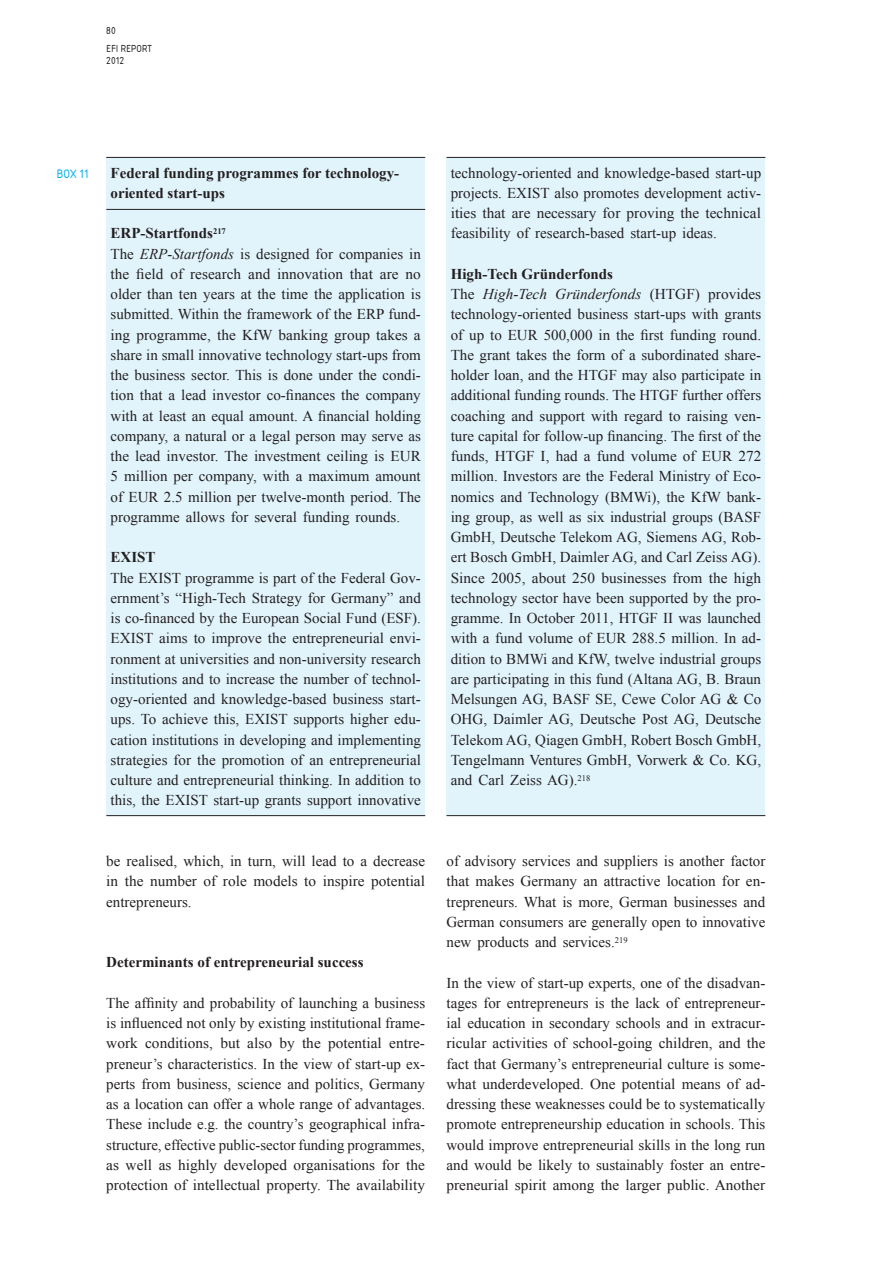
<style>
.page{position:relative;width:893px;height:1263px;background:#fff}
.page>*{position:absolute;margin:0;border:0;box-sizing:border-box;transform-origin:0 0}
.fliestext_box{font:15px/20.2px "Times New Roman";color:#231f20;text-align:justify}
.Fließtext_Times_10{font:15px/20.2px "Times New Roman";color:#231f20;text-align:justify}
.headline_box{font:700 15px/20.2px "Times New Roman";color:#231f20}
.Überschrift_Times_10{font:700 15px "Times New Roman";color:#231f20}
.marginalie_tabelle{font:12.75px "Isonorm Com";color:#00aeef}
.t1{font:10.5px/11.2px "Isonorm Com";color:#231f20}
.s1{font-style:italic}
</style>
<div class="page">
<div style="left:106px;top:157px;width:319px;height:659px;background:#e1f4fc"></div>
<hr style="left:106px;top:209px;width:319px;height:1px;background:#231f20">
<div style="left:446px;top:157px;width:319px;height:659px;background:#e1f4fc"></div>
<hr style="left:106px;top:157px;width:319px;height:1px;background:#231f20">
<hr style="left:446px;top:157px;width:319px;height:1px;background:#231f20">
<hr style="left:106px;top:815px;width:319px;height:1px;background:#231f20">
<hr style="left:446px;top:815px;width:319px;height:1px;background:#231f20">
<p class="t1" style="left:106px;top:25px;width:11px">80</p>
<p class="t1" style="left:106px;top:43px;width:47px">EFI REPORT<br>2012</p>
<p class="marginalie_tabelle" style="left:57px;top:166px;width:34px">BOX 11</p>
<p class="headline_box" style="left:111px;top:162px;width:290px">Federal funding programmes for technology&shy;oriented start-ups</p>
<p class="headline_box" style="left:111px;top:223px;width:117px">ERP-Startfonds<sup>217</sup></p>
<p class="fliestext_box" style="left:111px;top:243px;width:312px">The <span class="s1">ERP-Startfonds</span> is designed for companies in the field of research and innovation that are no older than ten years at the time the application is submitted. Within the framework of the ERP fund&shy;ing programme, the KfW banking group takes a share in small innovative technology start-ups from the business sector. This is done under the condi&shy;tion that a lead investor co-finances the company with at least an equal amount. A financial holding company, a natural or a legal person may serve as the lead investor. The investment ceiling is EUR 5 million per company, with a maximum amount of EUR 2.5 million per twelve-month period. The programme allows for several funding rounds.</p>
<p class="headline_box" style="left:111px;top:547px;width:47px">EXIST</p>
<p class="fliestext_box" style="left:111px;top:567px;width:312px">The EXIST programme is part of the Federal Gov&shy;ernment’s “High-Tech Strategy for Germany” and is co-financed by the European Social Fund (ESF).<br>EXIST aims to improve the entrepreneurial envi&shy;ronment at universities and non-university research institutions and to increase the number of technol&shy;ogy-oriented and knowledge-based business start&shy;ups. To achieve this, EXIST supports higher edu&shy;cation institutions in developing and implementing strategies for the promotion of an entrepreneurial culture and entrepreneurial thinking. In addition to this, the EXIST start-up grants support innovative</p>
<p class="Fließtext_Times_10" style="left:106px;top:851px;width:320px">be realised, which, in turn, will lead to a decrease in the number of role models to inspire potential entrepreneurs.</p>
<p class="Überschrift_Times_10" style="left:106px;top:952px;width:259px">Determinants of entrepreneurial success</p>
<p class="Fließtext_Times_10" style="left:106px;top:992px;width:320px">The affinity and probability of launching a business is influenced not only by existing institutional frame&shy;work conditions, but also by the potential entre&shy;preneur’s characteristics. In the view of start-up ex&shy;perts from business, science and politics, Germany as a location can offer a whole range of advantages.<br>These include e.g. the country’s geographical infra&shy;structure, effective public-sector funding programmes, as well as highly developed organisations for the protection of intellectual property. The availability</p>
<p class="fliestext_box" style="left:451px;top:162px;width:312px">technology-oriented and knowledge-based start-up projects. EXIST also promotes development activ&shy;ities that are necessary for proving the technical feasibility of research-based start-up ideas.</p>
<p class="headline_box" style="left:451px;top:263px;width:164px">High-Tech Gründerfonds</p>
<p class="fliestext_box" style="left:451px;top:284px;width:312px">The <span class="s1">High-Tech Gründerfonds</span> (HTGF) provides technology-oriented business start-ups with grants of up to EUR 500,000 in the first funding round.<br>The grant takes the form of a subordinated share&shy;holder loan, and the HTGF may also participate in additional funding rounds. The HTGF further offers coaching and support with regard to raising ven&shy;ture capital for follow-up financing. The first of the funds, HTGF I, had a fund volume of EUR 272 million. Investors are the Federal Ministry of Eco&shy;nomics and Technology (BMWi), the KfW bank&shy;ing group, as well as six industrial groups (BASF GmbH, Deutsche Telekom AG, Siemens AG, Rob&shy;ert Bosch GmbH, Daimler AG, and Carl Zeiss AG).<br>Since 2005, about 250 businesses from the high technology sector have been supported by the pro&shy;gramme. In October 2011, HTGF II was launched with a fund volume of EUR 288.5 million. In ad&shy;dition to BMWi and KfW, twelve industrial groups are participating in this fund (Altana AG, B. Braun Melsungen AG, BASF SE, Cewe Color AG &amp; Co OHG, Daimler AG, Deutsche Post AG, Deutsche Telekom AG, Qiagen GmbH, Robert Bosch GmbH, Tengelmann Ventures GmbH, Vorwerk &amp; Co. KG, and Carl Zeiss AG).<sup>218</sup></p>
<p class="Fließtext_Times_10" style="left:446px;top:851px;width:320px">of advisory services and suppliers is another factor that makes Germany an attractive location for en&shy;trepreneurs. What is more, German businesses and German consumers are generally open to innovative new products and services.<sup>219</sup></p>
<p class="Fließtext_Times_10" style="left:446px;top:972px;width:321px">In the view of start-up experts, one of the disadvan&shy;tages for entrepreneurs is the lack of entrepreneur&shy;ial education in secondary schools and in extracur&shy;ricular activities of school-going children, and the fact that Germany’s entrepreneurial culture is some&shy;what underdeveloped. One potential means of ad&shy;dressing these weaknesses could be to systematically promote entrepreneurship education in schools. This would improve entrepreneurial skills in the long run and would be likely to sustainably foster an entre&shy;preneurial spirit among the larger public. Another</p>
</div>
